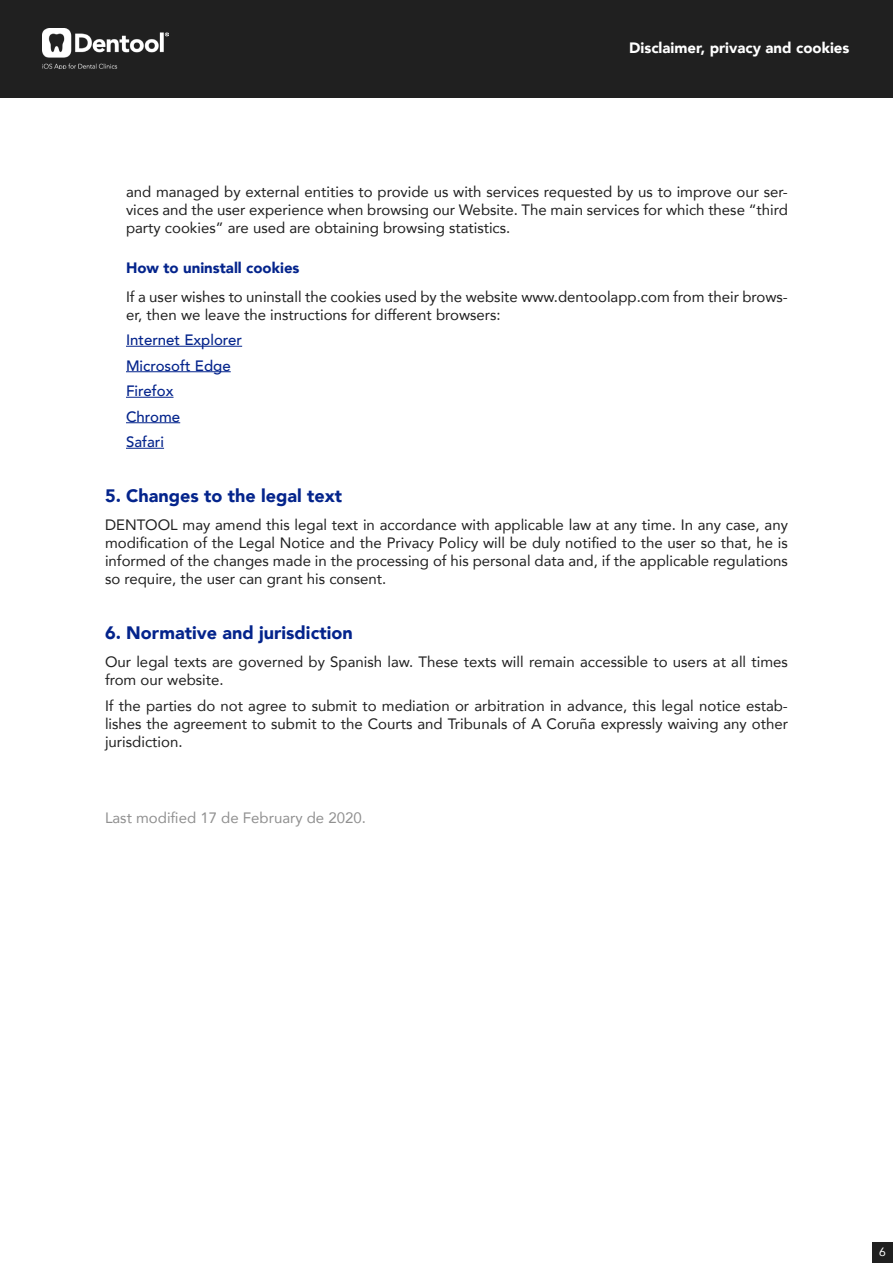
<style>
.page{position:relative;width:893px;height:1263px;background:#fff}
.page>*{position:absolute;margin:0;border:0;box-sizing:border-box;transform-origin:0 0}
.t1{font:900 18px "Avenir";color:#04248c}
.text_level2{font:15px/18px "Avenir";color:#202020;text-align:justify}
.text_level2-2{font:500 15px "Avenir";color:#04248c}
.modified{font:15px "Avenir";color:#909090}
.t2{font:900 15px "Avenir";color:#fff}
.subtitle{font:900 15px "Avenir";color:#04248c}
.t3{font:12px "Avenir";color:#fff}
</style>
<div class="page">
<div style="left:0;top:0;width:893px;height:98px;background:#202020"></div>
<img style="left:42px;top:29px;width:126px;height:40px">
<div style="left:872px;top:1242px;width:21px;height:21px;background:#202020"></div>
<hr style="left:126px;top:346px;width:116px;height:1px;background:#04248c">
<hr style="left:126px;top:371px;width:105px;height:1px;background:#04248c">
<hr style="left:126px;top:397px;width:48px;height:1px;background:#04248c">
<hr style="left:126px;top:422px;width:54px;height:1px;background:#04248c">
<hr style="left:126px;top:448px;width:38px;height:1px;background:#04248c">
<p class="t2" style="left:629px;top:35px;width:222px">Disclaimer, privacy and cookies</p>
<p class="text_level2" style="left:126px;top:182px;width:663px">and managed by external entities to provide us with services requested by us to improve our ser&shy;vices and the user experience when browsing our Website. The main services for which these “third party cookies” are used are obtaining browsing statistics.</p>
<p class="subtitle" style="left:126px;top:255px;width:175px">How to uninstall cookies</p>
<p class="text_level2" style="left:126px;top:287px;width:663px">If a user wishes to uninstall the cookies used by the website www.dentoolapp.com from their brows&shy;er, then we leave the instructions for different browsers:</p>
<p class="text_level2-2" style="left:126px;top:327px;width:118px">Internet Explorer</p>
<p class="text_level2-2" style="left:126px;top:352px;width:106px">Microsoft Edge</p>
<p class="text_level2-2" style="left:126px;top:378px;width:49px">Firefox</p>
<p class="text_level2-2" style="left:126px;top:403px;width:56px">Chrome</p>
<p class="text_level2-2" style="left:126px;top:429px;width:40px">Safari</p>
<p class="t1" style="left:105px;top:480px;width:239px">5. Changes to the legal text</p>
<p class="text_level2" style="left:105px;top:516px;width:684px">DENTOOL may amend this legal text in accordance with applicable law at any time. In any case, any modification of the Legal Notice and the Privacy Policy will be duly notified to the user so that, he is informed of the changes made in the processing of his personal data and, if the applicable regulations so require, the user can grant his consent.</p>
<p class="t1" style="left:105px;top:617px;width:249px">6. Normative and jurisdiction</p>
<p class="text_level2" style="left:105px;top:653px;width:684px">Our legal texts are governed by Spanish law. These texts will remain accessible to users at all times from our website.</p>
<p class="text_level2" style="left:105px;top:696px;width:684px">If the parties do not agree to submit to mediation or arbitration in advance, this legal notice estab&shy;lishes the agreement to submit to the Courts and Tribunals of A Coruña expressly waiving any other jurisdiction.</p>
<p class="modified" style="left:105px;top:806px;width:262px">Last modified 17 de February de 2020.</p>
<p class="t3" style="left:879px;top:1242px;width:8px">6</p>
</div>
